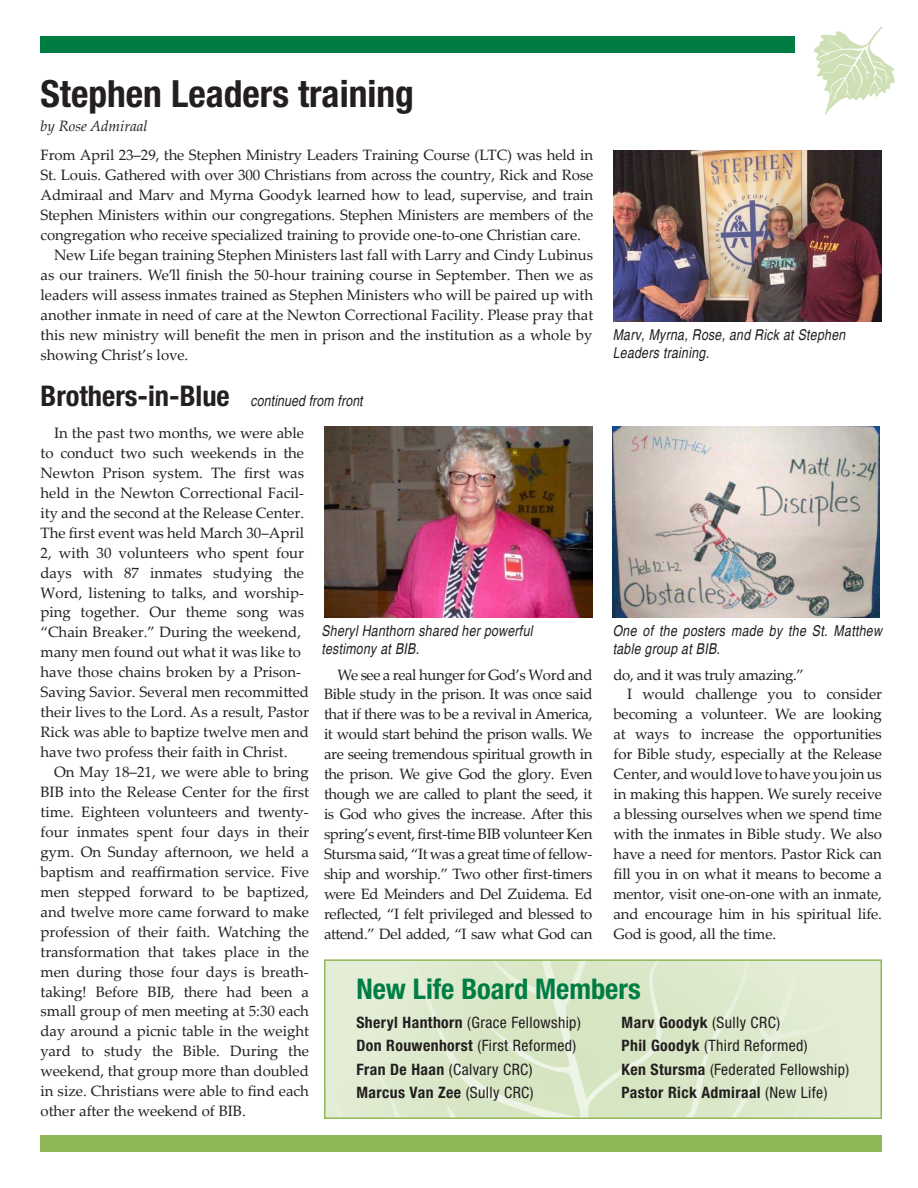
<style>
.page{position:relative;width:918px;height:1188px;background:#fff}
.page>*{position:absolute;margin:0;border:0;box-sizing:border-box;transform-origin:0 0}
.large_headline{font:700 condensed 37.5px "Helvetica Neue LT Std";color:#231f20}
.subhead{font:700 condensed 28.5px "Helvetica Neue LT Std";color:#007d43}
.medium_headline{font:700 condensed 28.5px "Helvetica Neue LT Std";color:#231f20}
.main_body{font:condensed 15.75px "Helvetica Neue LT Std";letter-spacing:.025em;color:#231f20}
.main_body-2{font:700 condensed 15.75px "Helvetica Neue LT Std";letter-spacing:.025em;color:#231f20}
.main_body-3{font:15px/20px "Palatino Linotype";color:#231f20;text-align:justify}
.t1{font:italic condensed 15px/18px "Helvetica";letter-spacing:.02em;color:#231f20}
.main_body-4{font:15px "Palatino Linotype";letter-spacing:-.025em;color:#231f20}
.main_body-5{font:italic 15px "Palatino Linotype";color:#231f20}
.s1{font-weight:700}
.s2{font-weight:400}
</style>
<div class="page">
<div style="left:40px;top:36px;width:755px;height:16px;background:#007d43"></div>
<div style="left:40px;top:1136px;width:842px;height:16px;background:#90b755"></div>
<svg style="left:813px;top:27px;width:82px;height:88px"></svg>
<div style="left:847px;top:962px;width:32px;height:154px;background:#e4eed7"></div>
<svg style="left:327px;top:962px;width:520px;height:154px;background:#dde9cc"></svg>
<div style="left:324px;top:959px;width:558px;height:160px;border:2px solid #90b755"></div>
<img style="left:612px;top:427px;width:268px;height:191px">
<img style="left:613px;top:150px;width:269px;height:171px">
<img style="left:324px;top:427px;width:268px;height:191px">
<p class="large_headline" style="left:40px;top:71px;width:375px">Stephen Leaders training</p>
<p class="main_body-5" style="left:40px;top:115px;width:109px">by Rose Admiraal</p>
<p class="main_body-3" style="left:40px;top:145px;width:554px">From April 23–29, the Stephen Ministry Leaders Training Course (LTC) was held in St. Louis. Gathered with over 300 Christians from across the country, Rick and Rose Admiraal and Marv and Myrna Goodyk learned how to lead, supervise, and train Stephen Ministers within our congregations. Stephen Ministers are members of the congregation who receive specialized training to provide one-to-one Christian care.</p>
<p class="main_body-3" style="left:40px;top:244px;width:554px;text-indent:14px">New Life began training Stephen Ministers last fall with Larry and Cindy Lubinus as our trainers. We’ll finish the 50-hour training course in September. Then we as leaders will assess inmates trained as Stephen Ministers who will be paired up with another inmate in need of care at the Newton Correctional Facility. Please pray that this new ministry will benefit the men in prison and the institution as a whole by showing Christ’s love.</p>
<p class="t1" style="left:613px;top:326px;width:234px">Marv, Myrna, Rose, and Rick at Stephen</p>
<p class="t1" style="left:613px;top:344px;width:98px">Leaders training.</p>
<p class="medium_headline" style="left:40px;top:379px;width:191px">Brothers-in-Blue</p>
<p class="main_body-3" style="left:40px;top:422px;width:270px;text-align:left;text-indent:14px">In the past two months, we were able to conduct two such weekends in the Newton Prison system. The first was held in the Newton Correctional Facil&shy;ity and the second at the Release Center.<br>The first event was held March 30–April 2, with 30 volunteers who spent four days with 87 inmates studying the Word, listening to talks, and worship&shy;ping together. Our theme song was “Chain Breaker.” During the weekend, many men found out what it was like to have those chains broken by a Prison-Saving Savior. Several men recommitted their lives to the Lord. As a result, Pastor Rick was able to baptize twelve men and have two profess their faith in Christ.</p>
<p class="main_body-3" style="left:40px;top:761px;width:270px;text-indent:14px">On May 18–21, we were able to bring BIB into the Release Center for the first time. Eighteen volunteers and twenty&shy;four inmates spent four days in their gym. On Sunday afternoon, we held a baptism and reaffirmation service. Five men stepped forward to be baptized, and twelve more came forward to make profession of their faith. Watching the transformation that takes place in the men during those four days is breath&shy;taking! Before BIB, there had been a small group of men meeting at 5:30 each day around a picnic table in the weight yard to study the Bible. During the weekend, that group more than doubled in size. Christians were able to find each other after the weekend of BIB.</p>
<p class="t1" style="left:250px;top:392px;width:114px">continued from front</p>
<p class="t1" style="left:321px;top:622px;width:213px">Sheryl Hanthorn shared her powerful</p>
<p class="t1" style="left:321px;top:640px;width:99px">testimony at BIB.</p>
<p class="t1" style="left:613px;top:622px;width:271px">One of the posters made by the St. Matthew table group at BIB.</p>
<p class="main_body-3" style="left:324px;top:664px;width:270px;text-indent:14px">We see a real hunger for God’s Word and Bible study in the prison. It was once said that if there was to be a revival in America, it would start behind the prison walls. We are seeing tremendous spiritual growth in the prison. We give God the glory. Even though we are called to plant the seed, it is God who gives the increase. After this spring’s event, first-time BIB volunteer Ken Stursma said, “It was a great time of fellow&shy;ship and worship.” Two other first-timers were Ed Meinders and Del Zuidema. Ed reflected, “I felt privileged and blessed to attend.” Del added, “I saw what God can</p>
<p class="main_body-4" style="left:614px;top:664px;width:192px">do, and it was truly amazing.”</p>
<p class="main_body-3" style="left:614px;top:684px;width:270px;text-indent:14px">I would challenge you to consider becoming a volunteer. We are looking at ways to increase the opportunities for Bible study, especially at the Release Center, and would love to have you join us in making this happen. We surely receive a blessing ourselves when we spend time with the inmates in Bible study. We also have a need for mentors. Pastor Rick can fill you in on what it means to become a mentor, visit one-on-one with an inmate, and encourage him in his spiritual life.<br>God is good, all the time.</p>
<p class="subhead" style="left:356px;top:971px;width:286px">New Life Board Members</p>
<p class="main_body" style="left:356px;top:1013px;width:226px"><span class="s1">Sheryl Hanthorn</span> (Grace Fellowship)</p>
<p class="main_body" style="left:356px;top:1037px;width:222px"><span class="s1">Don Rouwenhorst</span> (First Reformed)</p>
<p class="main_body" style="left:356px;top:1060px;width:178px"><span class="s1">Fran De Haan</span> (Calvary CRC)</p>
<p class="main_body-2" style="left:356px;top:1083px;width:179px">Marcus Van Zee <span class="s2">(Sully CRC)</span></p>
<p class="main_body-2" style="left:622px;top:1013px;width:160px">Marv Goodyk <span class="s2">(Sully CRC)</span></p>
<p class="main_body" style="left:622px;top:1037px;width:188px"><span class="s1">Phil Goodyk</span> (Third Reformed)</p>
<p class="main_body" style="left:622px;top:1060px;width:229px"><span class="s1">Ken Stursma</span> (Federated Fellowship)</p>
<p class="main_body-2" style="left:622px;top:1083px;width:207px">Pastor Rick Admiraal <span class="s2">(New Life)</span></p>
</div>
